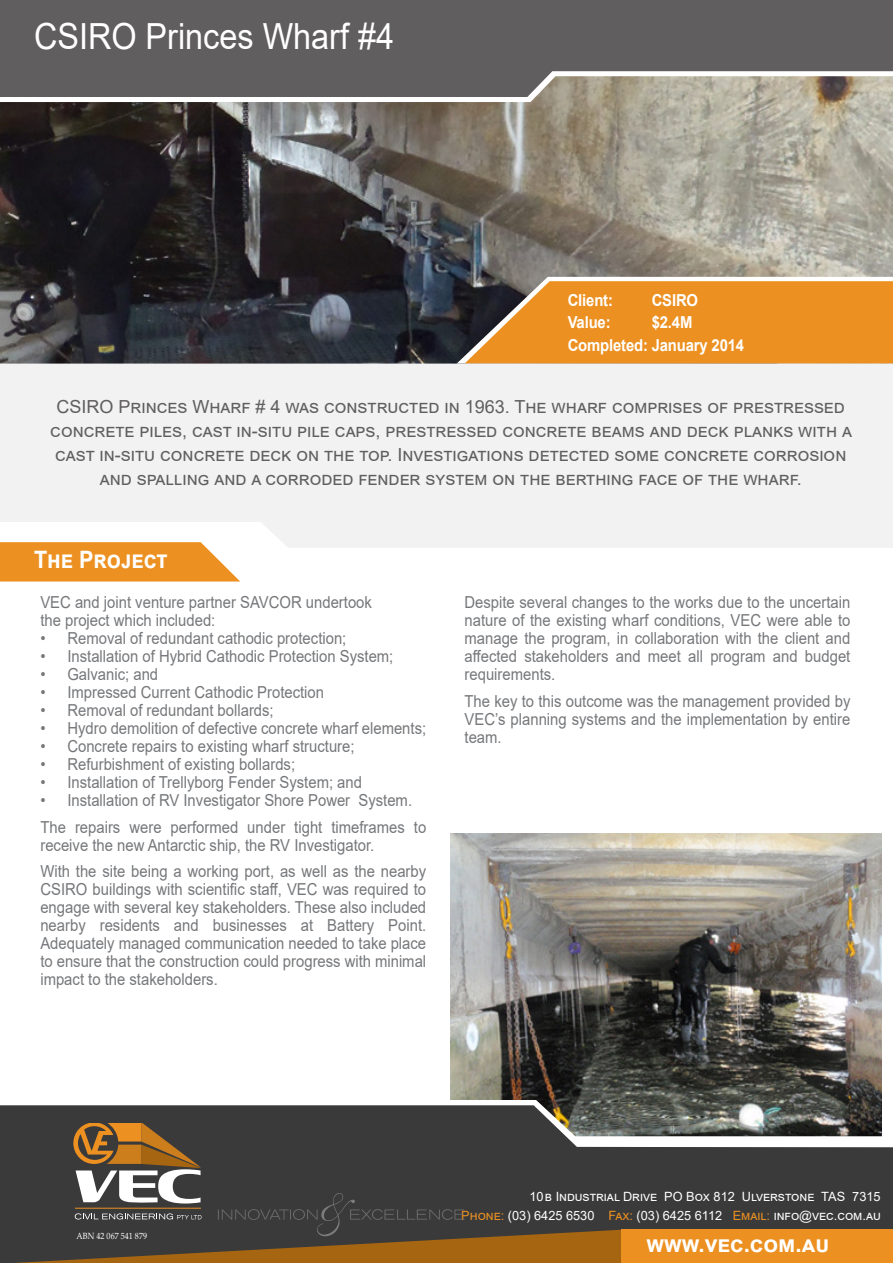
<style>
.page{position:relative;width:893px;height:1263px;background:#fff}
.page>*{position:absolute;margin:0;border:0;box-sizing:border-box;transform-origin:0 0}
.Heading{font:36px "Arial";color:#fff;scale:.9 1}
.The_Project{font:700 24px "Arial";color:#fff;scale:.9 1}
.website{font:700 22.5px "Arial";color:#fff}
.Description{font:18px/24px "Arial";color:#605e5f;text-align:center}
.Project_content{font:16.5px/18px "Arial";color:#75777a;text-align:justify;scale:.9 1}
.Project_client{font:700 16.5px "Arial";letter-spacing:-.01em;color:#fff;scale:.9 1}
.address{font:12.75px "Arial";color:#fff}
.t1{font:9px "Palatino Linotype";color:#fff;scale:.9 1}
.s1{color:#ec9121}
</style>
<div class="page">
<img style="left:451px;top:834px;width:430px;height:266px">
<svg style="left:536px;top:1100px;width:346px;height:5px"></svg>
<img style="left:0;top:102px;width:893px;height:262px">
<svg style="left:530px;top:97px;width:363px;height:5px"></svg>
<svg style="left:457px;top:277px;width:436px;height:87px"></svg>
<svg style="left:0;top:548px;width:240px;height:33px"></svg>
<svg style="left:0;top:1105px;width:893px;height:158px;fill:#3b3a3b"></svg>
<div style="left:621px;top:1230px;width:272px;height:33px;background:#ec9121"></div>
<svg style="left:0;top:0;width:893px;height:97px;fill:#605e5f"></svg>
<div style="left:0;top:364px;width:893px;height:184px;background:#f2f2f2"></div>
<svg style="left:14px;top:1123px;width:607px;height:140px"></svg>
<p class="Heading" style="left:34px;top:12px;width:402px">CSIRO Princes Wharf #4</p>
<p class="Project_client" style="left:568px;top:289px;width:52px">Client:</p>
<p class="Project_client" style="left:652px;top:289px;width:53px">CSIRO</p>
<p class="Project_client" style="left:568px;top:311px;width:49px">Value:</p>
<p class="Project_client" style="left:652px;top:311px;width:47px">$2.4M</p>
<p class="Project_client" style="left:568px;top:333px;width:198px">Completed: January 2014</p>
<p class="Description" style="left:50px;top:395px;width:803px">CSIRO Princes Wharf # 4 was constructed in 1963. The wharf comprises of prestressed concrete piles, cast in-situ pile caps, prestressed concrete beams and deck planks with a cast in-situ concrete deck on the top. Investigations detected some concrete corrosion and spalling and a corroded fender system on the berthing face of the wharf.</p>
<p class="The_Project" style="left:34px;top:542px;width:150px">The Project</p>
<p class="Project_content" style="left:40px;top:593px;width:370px">VEC and joint venture partner SAVCOR undertook</p>
<p class="Project_content" style="left:40px;top:611px;width:196px">the project which included:</p>
<p class="Project_content" style="left:40px;top:629px;width:341px">• Removal of redundant cathodic protection;</p>
<p class="Project_content" style="left:40px;top:647px;width:394px">• Installation of Hybrid Cathodic Protection System;</p>
<p class="Project_content" style="left:40px;top:665px;width:132px">• Galvanic; and</p>
<p class="Project_content" style="left:40px;top:683px;width:317px">• Impressed Current Cathodic Protection</p>
<p class="Project_content" style="left:40px;top:701px;width:261px">• Removal of redundant bollards;</p>
<p class="Project_content" style="left:40px;top:719px;width:430px">• Hydro demolition of defective concrete wharf elements;</p>
<p class="Project_content" style="left:40px;top:737px;width:351px">• Concrete repairs to existing wharf structure;</p>
<p class="Project_content" style="left:40px;top:755px;width:285px">• Refurbishment of existing bollards;</p>
<p class="Project_content" style="left:40px;top:773px;width:359px">• Installation of Trellyborg Fender System; and</p>
<p class="Project_content" style="left:40px;top:791px;width:415px">• Installation of RV Investigator Shore Power System.</p>
<p class="Project_content" style="left:40px;top:818px;width:430px">The repairs were performed under tight timeframes to receive the new Antarctic ship, the RV Investigator.</p>
<p class="Project_content" style="left:40px;top:862px;width:430px">With the site being a working port, as well as the nearby CSIRO buildings with scientific staff, VEC was required to engage with several key stakeholders. These also included nearby residents and businesses at Battery Point.<br>Adequately managed communication needed to take place to ensure that the construction could progress with minimal impact to the stakeholders.</p>
<p class="Project_content" style="left:465px;top:593px;width:430px">Despite several changes to the works due to the uncertain nature of the existing wharf conditions, VEC were able to manage the program, in collaboration with the client and affected stakeholders and meet all program and budget requirements.</p>
<p class="Project_content" style="left:465px;top:692px;width:430px">The key to this outcome was the management provided by VEC’s planning systems and the implementation by entire team.</p>
<p class="t1" style="left:76px;top:1229px;width:80px">ABN 42 067 541 879</p>
<p class="address" style="left:529px;top:1188px;width:353px">10b Industrial Drive PO Box 812 Ulverstone TAS 7315</p>
<p class="address" style="left:461px;top:1207px;width:421px"><span class="s1">Phone:</span> (03) 6425 6530 <span class="s1">Fax:</span> (03) 6425 6112 <span class="s1">Email:</span> info@vec.com.au</p>
<p class="website" style="left:646px;top:1228px;width:184px">www.vec.com.au</p>
</div>
